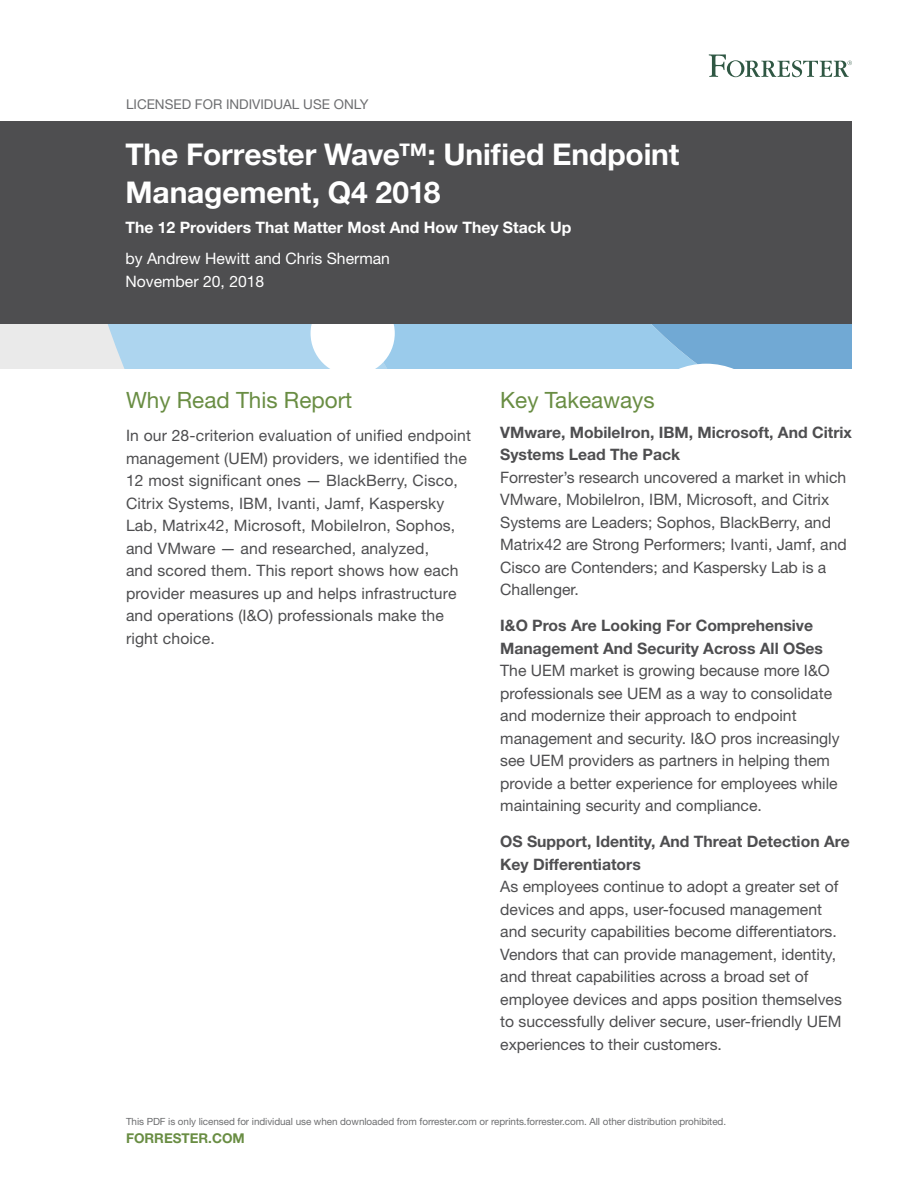
<style>
.page{position:relative;width:918px;height:1188px;background:#fff}
.page>*{position:absolute;margin:0;border:0;box-sizing:border-box;transform-origin:0 0}
.t1{font:700 30px/37.5px "Helvetica Neue LT Std";letter-spacing:-.005em;color:#fff}
.t2{font:22.5px "Helvetica Neue LT Std";color:#698d43}
.t3{font:15.75px/22.5px "Helvetica Neue LT Std";color:#4e4e50}
.t4{font:700 15.75px/22.5px "Helvetica Neue LT Std";color:#4e4e50}
.t5{font:700 15.75px "Helvetica Neue LT Std";color:#fff}
.t6{font:15.75px/22.5px "Helvetica Neue LT Std";color:#fff}
.t7{font:13.5px "Helvetica Neue LT Std";color:#6d6e70}
.t8{font:700 13.5px "Helvetica Neue LT Std";color:#698d43}
.t9{font:9.9px "Helvetica Neue LT Std";letter-spacing:-.005em;color:#6d6e70}
</style>
<div class="page">
<div style="left:0;top:122px;width:852px;height:202px;background:#4e4e50"></div>
<div style="left:0;top:324px;width:852px;height:45px;background:#eaeaea"></div>
<svg style="left:108px;top:324px;width:744px;height:45px;background:#a1cbe8"></svg>
<svg style="left:709px;top:54px;width:143px;height:23px"></svg>
<p class="t7" style="left:126px;top:96px;width:244px">Licensed for in dividual use only</p>
<h1 class="t1" style="left:125px;top:135px;width:555px">The Forrester Wave™: Unified Endpoint<br>Management, Q4 2018</h1>
<p class="t5" style="left:125px;top:218px;width:448px">The 12 Providers That Matter Most And How They Stack Up</p>
<p class="t6" style="left:125px;top:247px;width:266px">by Andrew Hewitt and Chris Sherman<br>November 20, 2018</p>
<h2 class="t2" style="left:126px;top:386px;width:228px">Why Read This Report</h2>
<p class="t3" style="left:126px;top:424px;width:347px">I n our 28-criterion evaluation of unified endpoint management (UE M) providers, we identified the 12 most significant ones — BlackBerry, Cisco, Citrix Systems, I BM, Ivanti, Jamf, Kaspersky Lab, Matrix42, Microsoft, MobileI ron, Sophos, and VMware — and researched, analyzed,<br>and scored them. This report shows how each provider measures up and helps infrastructure and operations (I&amp;O) professionals make the right choice.</p>
<h2 class="t2" style="left:500px;top:386px;width:156px">Key Takeaways</h2>
<p class="t4" style="left:500px;top:420px;width:353px">VMware, MobileIron, IBM, Microsoft, And Citrix<br>Systems Lead The Pack</p>
<p class="t3" style="left:500px;top:466px;width:348px">Forrester’s research uncovered a market in which VMware, MobileI ron, I BM, Microsoft, and Citrix Systems are Leaders; Sophos, BlackBerry, and Matrix42 are Strong Performers; Ivanti, Jamf, and Cisco are Contenders; and Kaspersky Lab is a Challenger.</p>
<p class="t4" style="left:500px;top:614px;width:324px">I&amp;O Pros Are Looking For Comprehensive<br>Management And Security Across All OSes</p>
<p class="t3" style="left:500px;top:659px;width:341px">The UE M market is growing because more I &amp;O professionals see UE M as a way to consolidate and modernize their approach to endpoint management and security. I &amp;O pros increasingly see UEM providers as partners in helping them provide a better experience for employees while maintaining security and compliance.</p>
<p class="t4" style="left:500px;top:830px;width:351px">OS Support, Identity, And Threat Detection Are<br>Key Differentiators</p>
<p class="t3" style="left:500px;top:875px;width:343px">As employees continue to adopt a greater set of devices and apps, user-focused management and security capabilities become differentiators.<br>Vendors that can provide management, identity, and threat capabilities across a broad set of employee devices and apps position themselves to successfully deliver secure, user-friendly UE M experiences to their customers.</p>
<p class="t9" style="left:126px;top:1115px;width:602px">This PDF is only licensed for individual use when downloaded from forrester.com or reprints.forrester.com. All other distribution prohibited.</p>
<p class="t8" style="left:126px;top:1130px;width:48px">forreste</p>
<p class="t8" style="left:199px;top:1130px;width:46px">r.com</p>
</div>
